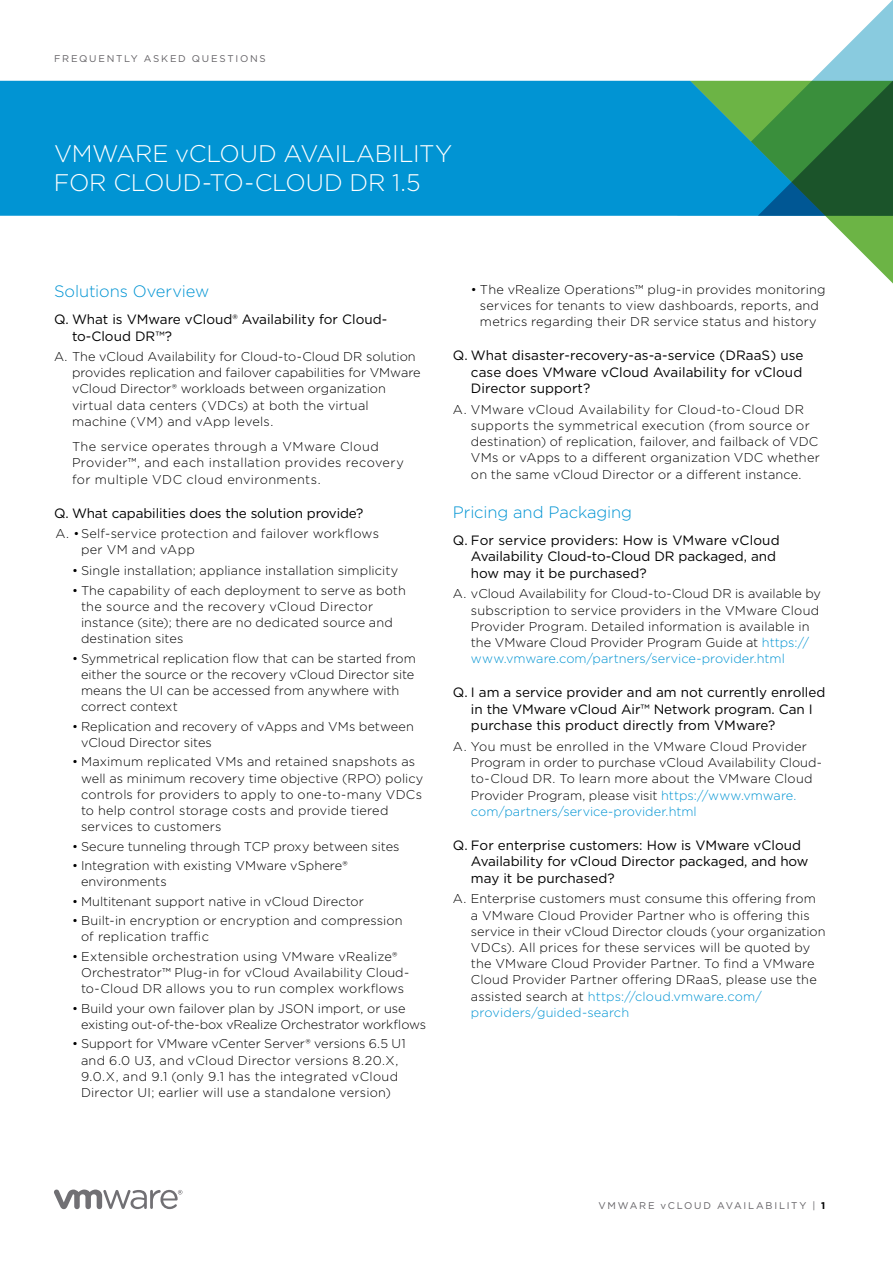
<style>
.page{position:relative;width:893px;height:1263px;background:#fff}
.page>*{position:absolute;margin:0;border:0;box-sizing:border-box;transform-origin:0 0}
.t1{font:300 24px/28.5px "Gotham";letter-spacing:-.005em;color:#fff}
.t2{font:300 16.5px "Gotham";letter-spacing:-.005em;color:#0194d3}
.t3{font:13.5px/16.5px "Gotham";color:#000}
.t4{font:300 12.75px/16.2px "Gotham";letter-spacing:.01em;color:#000}
.t5{font:300 12.75px/16.2px "Gotham";letter-spacing:.03em;color:#000}
.t6{font:9.75px "Gotham";letter-spacing:.18em;color:#636165}
.s1{color:#0194d3}
.s2{font-weight:700;color:#000}
</style>
<div class="page">
<svg style="left:54px;top:1189px;width:128px;height:20px"></svg>
<svg style="left:677px;top:0;width:216px;height:81px"></svg>
<div style="left:0;top:81px;width:690px;height:135px;background:#0194d3"></div>
<svg style="left:690px;top:67px;width:203px;height:217px"></svg>
<p class="t6" style="left:54px;top:52px;width:213px">FREQUENTLY ASKED QUESTIONS</p>
<h1 class="t1" style="left:54px;top:139px;width:400px">VMWARE vCLOUD AVAILABILITY<br>FOR CLOUD-TO-CLOUD DR 1.5</h1>
<p class="t2" style="left:54px;top:280px;width:157px">Solutions Overview</p>
<p class="t3" style="left:72px;top:311px;width:317px;text-indent:-18px">Q. What is VMware vCloud® Availability for Cloud&shy;to-Cloud DR™?</p>
<p class="t4" style="left:72px;top:348px;width:350px;text-indent:-18px">A. The vCloud Availability for Cloud-to-Cloud DR solution provides replication and failover capabilities for VMware vCloud Director® workloads between organization virtual data centers (VDCs) at both the virtual machine (VM) and vApp levels.</p>
<p class="t5" style="left:72px;top:438px;width:333px">The service operates through a VMware Cloud<br>Provider™, and each installation provides recovery for multiple VDC cloud environments.</p>
<p class="t3" style="left:54px;top:504px;width:311px">Q. What capabilities does the solution provide?</p>
<p class="t4" style="left:81px;top:525px;width:300px;text-indent:-26px">A. •Self-service protection and failover workflows per VM and vApp</p>
<p class="t4" style="left:72px;top:562px;width:328px">• Single installation; appliance installation simplicity</p>
<p class="t4" style="left:81px;top:581px;width:326px;text-indent:-9px">• The capability of each deployment to serve as both the source and the recovery vCloud Director instance (site); there are no dedicated source and destination sites</p>
<p class="t4" style="left:81px;top:650px;width:336px;text-indent:-9px">• Symmetrical replication flow that can be started from either the source or the recovery vCloud Director site means the UI can be accessed from anywhere with correct context</p>
<p class="t4" style="left:81px;top:718px;width:334px;text-indent:-9px">• Replication and recovery of vApps and VMs between vCloud Director sites</p>
<p class="t4" style="left:81px;top:753px;width:344px;text-indent:-9px">• Maximum replicated VMs and retained snapshots as well as minimum recovery time objective (RPO) policy controls for providers to apply to one-to-many VDCs to help control storage costs and provide tiered services to customers</p>
<p class="t4" style="left:72px;top:838px;width:329px">• Secure tunneling through TCP proxy between sites</p>
<p class="t4" style="left:81px;top:857px;width:268px;text-indent:-9px">• Integration with existing VMware vSphere® environments</p>
<p class="t4" style="left:72px;top:893px;width:293px">• Multitenant support native in vCloud Director</p>
<p class="t4" style="left:81px;top:912px;width:323px;text-indent:-9px">• Built-in encryption or encryption and compression of replication traffic</p>
<p class="t4" style="left:81px;top:948px;width:330px;text-indent:-9px">• Extensible orchestration using VMware vRealize®<br>Orchestrator™ Plug-in for vCloud Availability Cloud&shy;to-Cloud DR allows you to run complex workflows</p>
<p class="t4" style="left:81px;top:1000px;width:347px;text-indent:-9px">• Build your own failover plan by JSON import, or use existing out-of-the-box vRealize Orchestrator workflows</p>
<p class="t4" style="left:72px;top:1035px;width:335px;text-align:center">• Support for VMware vCenter Server® versions 6.5 U1 and 6.0 U3, and vCloud Director versions 8.20.X, 9.0.X, and 9.1 (only 9.1 has the integrated vCloud Director UI; earlier will use a standalone version)</p>
<p class="t4" style="left:471px;top:281px;width:356px;text-align:center">• The vRealize Operations™ plug-in provides monitoring services for tenants to view dashboards, reports, and metrics regarding their DR service status and history</p>
<p class="t3" style="left:471px;top:347px;width:334px;text-align:justify;text-indent:-18px">Q. What disaster-recovery-as-a-service (DRaaS) use case does VMware vCloud Availability for vCloud Director support?</p>
<p class="t4" style="left:471px;top:401px;width:350px;text-indent:-18px">A. VMware vCloud Availability for Cloud-to-Cloud DR supports the symmetrical execution (from source or destination) of replication, failover, and failback of VDC VMs or vApps to a different organization VDC whether on the same vCloud Director or a different instance.</p>
<p class="t2" style="left:453px;top:501px;width:181px">Pricing and Packaging</p>
<p class="t3" style="left:471px;top:532px;width:310px;text-indent:-18px">Q. For service providers: How is VMware vCloud<br>Availability Cloud-to-Cloud DR packaged, and how may it be purchased?</p>
<p class="t4" style="left:471px;top:585px;width:351px;text-indent:-18px">A. vCloud Availability for Cloud-to-Cloud DR is available by subscription to service providers in the VMware Cloud Provider Program. Detailed information is available in the VMware Cloud Provider Program Guide at <span class="s1">https:// www.vmware.com/partners/service-provider.html</span></p>
<p class="t3" style="left:471px;top:684px;width:356px;text-indent:-18px">Q. I am a service provider and am not currently enrolled in the VMware vCloud Air™ Network program. Can I purchase this product directly from VMware?</p>
<p class="t4" style="left:471px;top:738px;width:353px;text-indent:-18px">A. You must be enrolled in the VMware Cloud Provider Program in order to purchase vCloud Availability Cloud&shy;to-Cloud DR. To learn more about the VMware Cloud Provider Program, please visit <span class="s1">https://www.vmware. com/partners/service-provider.html</span></p>
<p class="t3" style="left:471px;top:836px;width:339px;text-indent:-18px">Q. For enterprise customers: How is VMware vCloud<br>Availability for vCloud Director packaged, and how may it be purchased?</p>
<p class="t4" style="left:471px;top:890px;width:356px;text-indent:-18px">A. Enterprise customers must consume this offering from a VMware Cloud Provider Partner who is offering this service in their vCloud Director clouds (your organization VDCs). All prices for these services will be quoted by the VMware Cloud Provider Partner. To find a VMware Cloud Provider Partner offering DRaaS, please use the assisted search at <span class="s1">https://cloud.vmware.com/ providers/guided-search</span></p>
<p class="t6" style="left:599px;top:1199px;width:228px">VMWARE vCLOUD AVAILABILITY | <span class="s2">1</span></p>
</div>
